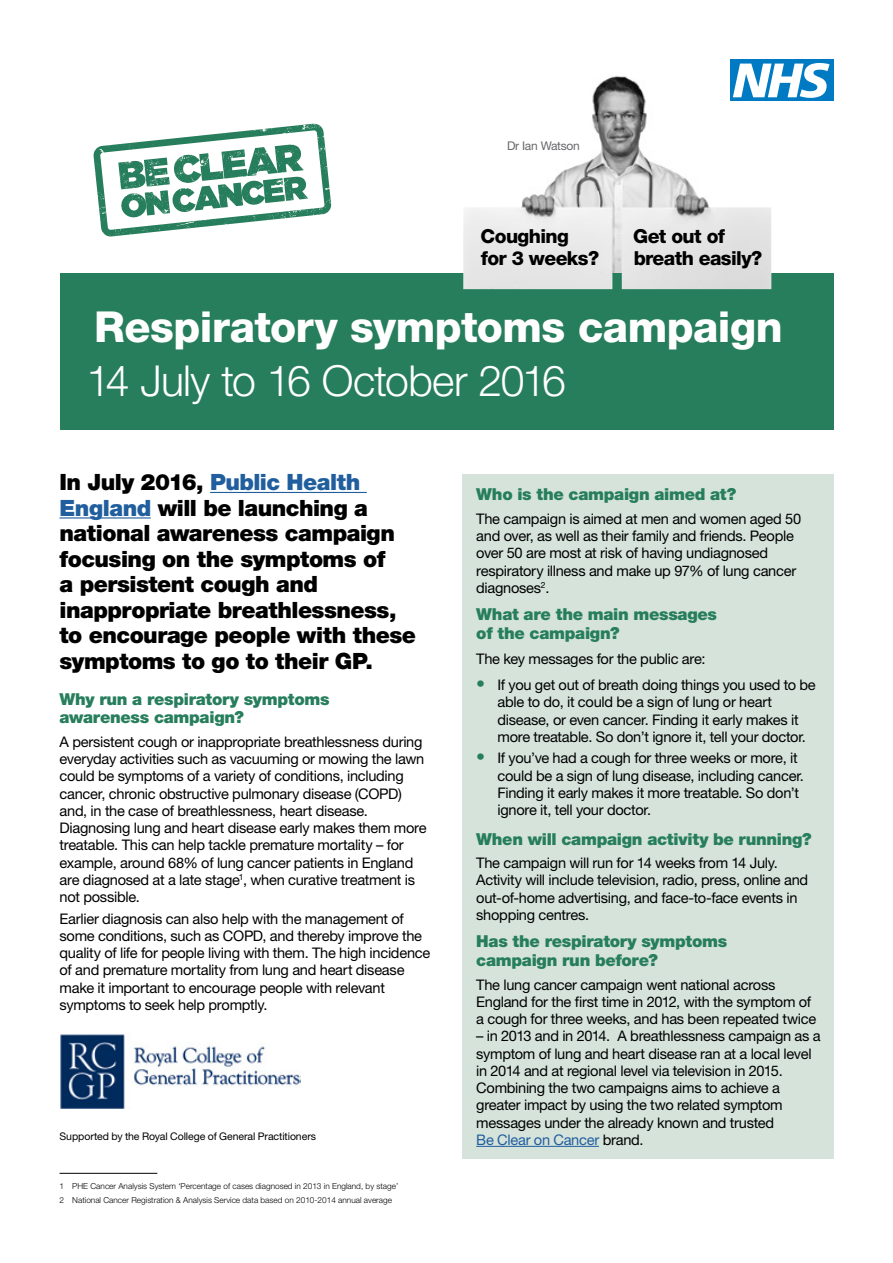
<style>
.page{position:relative;width:893px;height:1263px;background:#fff}
.page>*{position:absolute;margin:0;border:0;box-sizing:border-box;transform-origin:0 0}
.t1{font:800 42.75px/54px "Helvetica Neue LT Std";letter-spacing:-.015em;color:#fff}
.intro{font:900 22.5px/25.5px "Helvetica Neue LT Std";letter-spacing:-.02em;color:#000}
.t2{font:800 19.35px/21.6px "Helvetica Neue LT Std";letter-spacing:-.03em;color:#000}
.heading_2_first_inst{font:900 16.5px/18.8px "Helvetica Neue LT Std";letter-spacing:-.015em;color:#277e5c}
.body_copy{font:14.7px/17.2px "Helvetica Neue LT Std";letter-spacing:-.02em;color:#000}
.t3{font:12px "Helvetica Neue LT Std";letter-spacing:-.02em;color:#67686b}
.body_copy-2{font:10.5px "Helvetica Neue LT Std";letter-spacing:-.005em;color:#000}
.footnote{font:300 8.25px "Helvetica Neue LT Std";color:#000}
.s1{font-weight:300}
.s2{color:#215e9e}
.s3{font-size:18px;color:#277e5c}
</style>
<div class="page">
<svg style="left:93px;top:123px;width:239px;height:114px"></svg>
<hr style="left:210px;top:492px;width:157px;height:1px;background:#215e9e">
<hr style="left:60px;top:517px;width:91px;height:1px;background:#215e9e">
<div style="left:60px;top:273px;width:773px;height:156px;background:#277e5c"></div>
<img style="left:463px;top:75px;width:308px;height:214px">
<div style="left:730px;top:60px;width:103px;height:41px;background:#007ac2"></div>
<svg style="left:733px;top:63px;width:97px;height:35px"></svg>
<hr style="left:60px;top:1173px;width:97px;height:1px;background:#000">
<img style="left:60px;top:1034px;width:241px;height:75px">
<div style="left:462px;top:474px;width:371px;height:685px;background:#d5e3db"></div>
<hr style="left:476px;top:1146px;width:123px;height:1px;background:#215e9e">
<p class="t3" style="left:507px;top:139px;width:74px">Dr Ian Watson</p>
<p class="t2" style="left:481px;top:226px;width:120px">Coughing for 3 weeks?</p>
<p class="t2" style="left:633px;top:226px;width:131px">Get out of breath easily?</p>
<p class="t1" style="left:86px;top:300px;width:698px">Respiratory symptoms campaign<br><span class="s1">14 July to 16 October 2016</span></p>
<p class="intro" style="left:60px;top:469px;width:358px">In July 2016, <span class="s2">Public Health<br>England</span> will be launching a national awareness campaign focusing on the symptoms of<br>a persistent cough and inappropriate breathlessness, to encourage people with these symptoms to go to their GP.</p>
<p class="heading_2_first_inst" style="left:60px;top:689px;width:272px">Why run a respiratory symptoms awareness campaign?</p>
<p class="body_copy" style="left:60px;top:733px;width:369px">A persistent cough or inappropriate breathlessness during everyday activities such as vacuuming or mowing the lawn could be symptoms of a variety of conditions, including cancer, chronic obstructive pulmonary disease (COPD) and, in the case of breathlessness, heart disease.<br>Diagnosing lung and heart disease early makes them more treatable. This can help tackle premature mortality – for example, around 68% of lung cancer patients in England are diagnosed at a late stage<sup>1</sup>, when curative treatment is not possible.</p>
<p class="body_copy" style="left:60px;top:909px;width:372px">Earlier diagnosis can also help with the management of some conditions, such as COPD, and thereby improve the quality of life for people living with them. The high incidence of and premature mortality from lung and heart disease make it important to encourage people with relevant symptoms to seek help promptly.</p>
<p class="body_copy-2" style="left:60px;top:1130px;width:258px">Supported by the Royal College of General Practitioners</p>
<p class="footnote" style="left:60px;top:1181px;width:340px">1 PHE Cancer Analysis System ‘Percentage of cases diagnosed in 2013 in England, by stage’</p>
<p class="footnote" style="left:60px;top:1195px;width:334px">2 National Cancer Registration &amp; Analysis Service data based on 2010-2014 annual average</p>
<p class="heading_2_first_inst" style="left:476px;top:485px;width:261px">Who is the campaign aimed at?</p>
<p class="body_copy" style="left:476px;top:510px;width:326px">The campaign is aimed at men and women aged 50 and over, as well as their family and friends. People over 50 are most at risk of having undiagnosed respiratory illness and make up 97% of lung cancer diagnoses<sup>2</sup>.</p>
<p class="heading_2_first_inst" style="left:476px;top:605px;width:242px">What are the main messages of the campaign?</p>
<p class="body_copy" style="left:476px;top:650px;width:231px">The key messages for the public are:</p>
<p class="body_copy" style="left:497px;top:676px;width:320px;text-indent:-21px"><span class="s3">•</span> If you get out of breath doing things you used to be able to do, it could be a sign of lung or heart disease, or even cancer. Finding it early makes it more treatable. So don’t ignore it, tell your doctor.</p>
<p class="body_copy" style="left:497px;top:749px;width:308px;text-indent:-21px"><span class="s3">•</span> If you’ve had a cough for three weeks or more, it could be a sign of lung disease, including cancer.<br>Finding it early makes it more treatable. So don’t ignore it, tell your doctor.</p>
<p class="heading_2_first_inst" style="left:476px;top:829px;width:337px">When will campaign activity be running?</p>
<p class="body_copy" style="left:476px;top:854px;width:334px">The campaign will run for 14 weeks from 14 July.<br>Activity will include television, radio, press, online and out-of-home advertising, and face-to-face events in shopping centres.</p>
<p class="heading_2_first_inst" style="left:476px;top:932px;width:253px">Has the respiratory symptoms campaign run before?</p>
<p class="body_copy" style="left:476px;top:975px;width:341px">The lung cancer campaign went national across<br>England for the first time in 2012, with the symptom of a cough for three weeks, and has been repeated twice</p>
<p class="body_copy" style="left:476px;top:1027px;width:346px">– in 2013 and in 2014. A breathlessness campaign as a symptom of lung and heart disease ran at a local level in 2014 and at regional level via television in 2015.<br>Combining the two campaigns aims to achieve a greater impact by using the two related symptom messages under the already known and trusted<br><span class="s2">Be Clear on Cancer</span> brand.</p>
</div>
